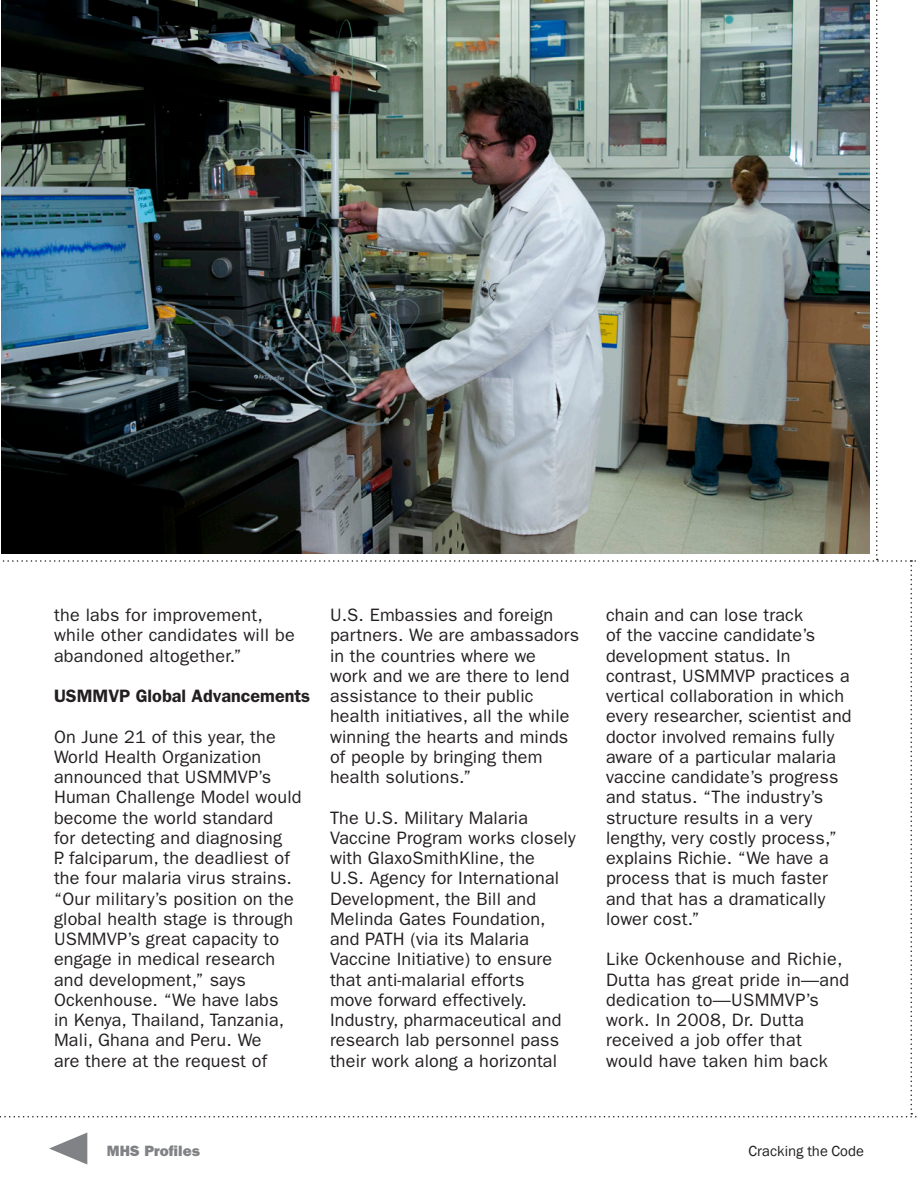
<style>
.page{position:relative;width:918px;height:1188px;background:#fff}
.page>*{position:absolute;margin:0;border:0;box-sizing:border-box;transform-origin:0 0}
.t1{font:18px/20.2px "ITC Franklin Gothic Std";letter-spacing:.01em;color:#231f20}
.t2{font:600 18px "ITC Franklin Gothic Std";color:#231f20}
.t3{font:15px "Franklin Gothic";color:#231f20}
.t4{font:15px "ITC Franklin Gothic Std Hvy";color:#808285}
</style>
<div class="page">
<svg style="left:49px;top:1132px;width:38px;height:33px"></svg>
<img style="left:0;top:0;width:917px;height:1118px">
<p class="t1" style="left:54px;top:605px;width:242px">the labs for improvement, while other candidates will be abandoned altogether.”</p>
<p class="t2" style="left:54px;top:685px;width:258px">USMMVP Global Advancements</p>
<p class="t1" style="left:54px;top:726px;width:249px">On June 21 of this year, the<br>World Health Organization announced that USMMVP’s<br>Human Challenge Model would become the world standard<br>for detecting and diagnosing<br>P. falciparum, the deadliest of the four malaria virus strains. “Our military’s position on the global health stage is through<br>USMMVP’s great capacity to engage in medical research and development,” says<br>Ockenhouse. “We have labs<br>in Kenya, Thailand, Tanzania,<br>Mali, Ghana and Peru. We<br>are there at the request of</p>
<p class="t1" style="left:330px;top:605px;width:251px">U.S. Embassies and foreign partners. We are ambassadors in the countries where we<br>work and we are there to lend assistance to their public health initiatives, all the while winning the hearts and minds of people by bringing them health solutions.”</p>
<p class="t1" style="left:330px;top:807px;width:247px">The U.S. Military Malaria<br>Vaccine Program works closely with GlaxoSmithKline, the<br>U.S. Agency for International<br>Development, the Bill and<br>Melinda Gates Foundation, and PATH (via its Malaria<br>Vaccine Initiative) to ensure that anti-malarial efforts<br>move forward effectively.<br>Industry, pharmaceutical and research lab personnel pass their work along a horizontal</p>
<p class="t1" style="left:606px;top:605px;width:247px">chain and can lose track<br>of the vaccine candidate’s development status. In contrast, USMMVP practices a vertical collaboration in which every researcher, scientist and doctor involved remains fully aware of a particular malaria vaccine candidate’s progress and status. “The industry’s structure results in a very lengthy, very costly process,” explains Richie. “We have a process that is much faster and that has a dramatically lower cost.”</p>
<p class="t1" style="left:606px;top:949px;width:245px">Like Ockenhouse and Richie,<br>Dutta has great pride in—and dedication to—USMMVP’s work. In 2008, Dr. Dutta received a job offer that would have taken him back</p>
<p class="t4" style="left:107px;top:1142px;width:94px">MHS Profiles</p>
<p class="t3" style="left:749px;top:1142px;width:117px">Cracking the Code</p>
</div>
